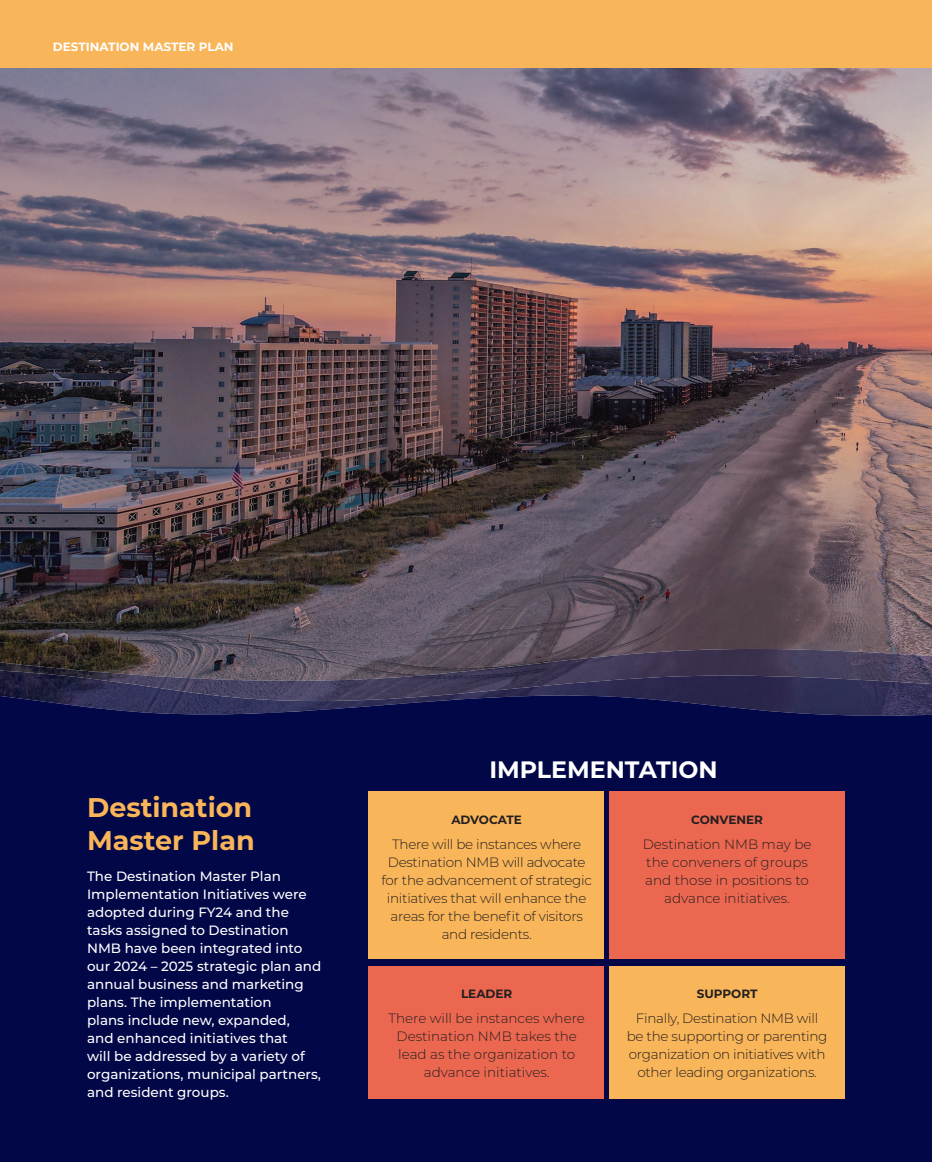
<style>
.page{position:relative;width:932px;height:1162px;background:#fff}
.page>*{position:absolute;margin:0;border:0;box-sizing:border-box;transform-origin:0 0}
.t1{font:700 27px/32.4px "Montserrat";color:#f9b559}
.t2{font:700 23.7px "Montserrat";color:#fff}
.t3{font:500 13.5px/18px "Montserrat";color:#fff}
.t4{font:300 13.5px/18px "Montserrat";letter-spacing:-.02em;color:#231f20;text-align:center}
.t5{font:300 13.5px/18px "Montserrat";color:#231f20;text-align:center}
.t6{font:700 12px "Montserrat";color:#231f20}
.t7{font:700 12px "Montserrat";color:#fff}
</style>
<div class="page">
<img style="left:0;top:68px;width:932px;height:580px">
<div style="left:0;top:724px;width:932px;height:437px;background:#020748"></div>
<svg style="left:0;top:700px;width:932px;height:24px"></svg>
<img style="left:0;top:648px;width:932px;height:52px">
<img style="left:317px;top:675px;width:603px;height:25px">
<div style="left:0;top:0;width:932px;height:68px;background:#f9b559"></div>
<div style="left:368px;top:790px;width:235px;height:168px;background:#f9b559"></div>
<div style="left:609px;top:790px;width:236px;height:168px;background:#ec6750"></div>
<div style="left:368px;top:965px;width:235px;height:133px;background:#ec6750"></div>
<div style="left:609px;top:965px;width:236px;height:133px;background:#f9b559"></div>
<p class="t7" style="left:53px;top:38px;width:182px">DESTINATION MASTER PLAN</p>
<h1 class="t1" style="left:87px;top:789px;width:169px">Destination<br>Master Plan</h1>
<p class="t3" style="left:87px;top:866px;width:236px">The Destination Master Plan<br>Implementation Initiatives were adopted during FY24 and the tasks assigned to Destination<br>NMB have been integrated into our 2024 – 2025 strategic plan and annual business and marketing plans. The implementation<br>plans include new, expanded,<br>and enhanced initiatives that<br>will be addressed by a variety of organizations, municipal partners, and resident groups.</p>
<h2 class="t2" style="left:489px;top:752px;width:230px">IMPLEMENTATION</h2>
<p class="t6" style="left:451px;top:811px;width:72px">ADVOCATE</p>
<p class="t4" style="left:381px;top:834px;width:212px">There will be instances where<br>Destination NMB will advocate for the advancement of strategic initiatives that will enhance the areas for the benefit of visitors and residents.</p>
<p class="t6" style="left:461px;top:984px;width:53px">LEADER</p>
<p class="t5" style="left:388px;top:1008px;width:198px">There will be instances where<br>Destination NMB takes the lead as the organization to advance initiatives.</p>
<p class="t6" style="left:691px;top:811px;width:73px">CONVENER</p>
<p class="t5" style="left:642px;top:834px;width:170px">Destination NMB may be the conveners of groups and those in positions to advance initiatives.</p>
<p class="t6" style="left:696px;top:984px;width:62px">SUPPORT</p>
<p class="t4" style="left:626px;top:1008px;width:202px">Finally, Destination NMB will be the supporting or parenting organization on initiatives with other leading organizations.</p>
</div>
